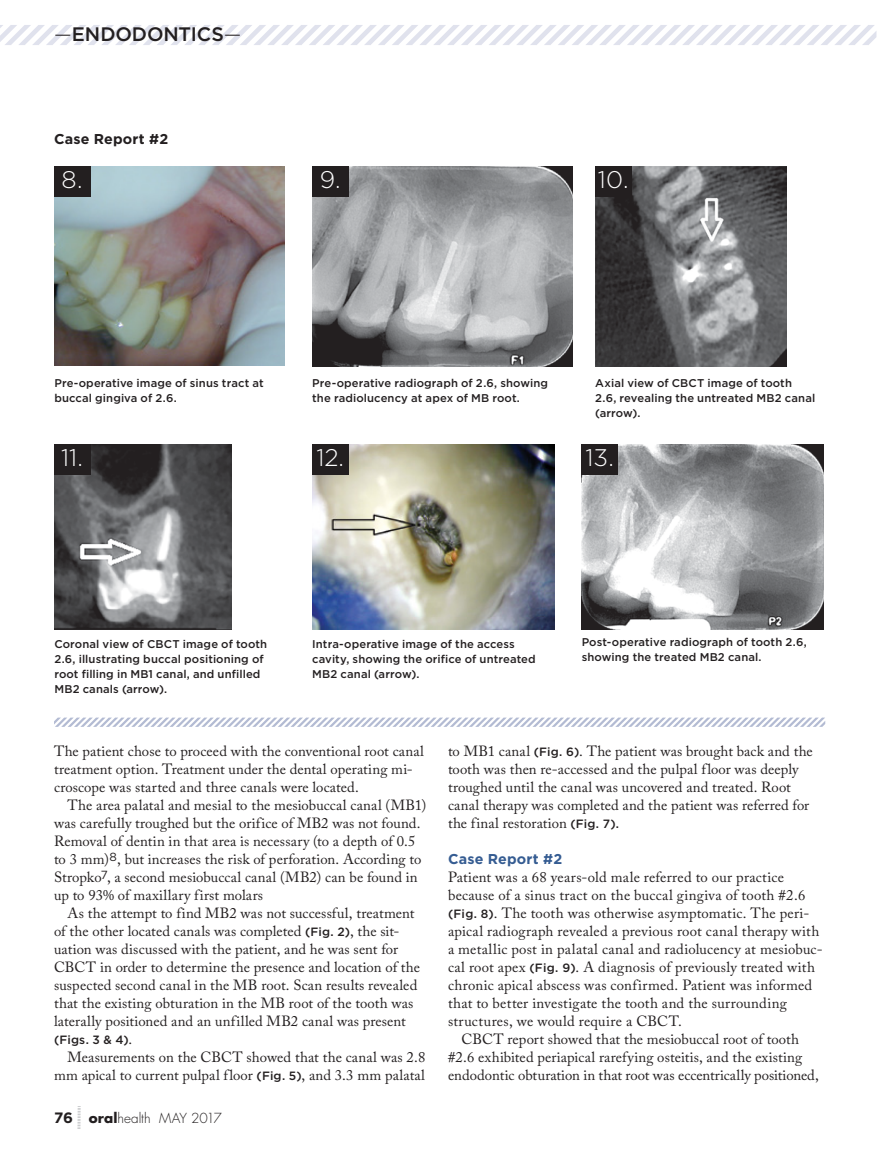
<style>
.page{position:relative;width:878px;height:1161px;background:#fff}
.page>*{position:absolute;margin:0;border:0;box-sizing:border-box;transform-origin:0 0}
.t1{font:300 24px "Gotham";color:#fff}
.t2{font:500 19.5px "Gotham";letter-spacing:-.005em;color:#231f20}
.t3{font:14.7px/18px "Adobe Caslon Pro";letter-spacing:.01em;color:#231f20}
.t4{font:700 14.25px "Gotham";letter-spacing:.015em;color:#355c92}
.t5{font:700 14.25px "Gotham";letter-spacing:.015em;color:#231f20}
.t6{font:300 13.5px "Futura Std";letter-spacing:-.005em;color:#231f20}
.t7{font:500 12px "Gotham";color:#231f20}
.t8{font:500 11.25px/15px "Gotham";letter-spacing:.01em;color:#231f20}
.s1{font-weight:300}
.s2{font-family:"Gotham";font-weight:500;font-size:12px}
.s3{font-family:"Adobe Caslon Pro";font-weight:400;font-size:14.7px}
.s4{font-family:"Gotham";font-weight:700;font-size:15px}
.s5{font-weight:700}
</style>
<div class="page">
<svg style="left:77px;top:1106px;width:4px;height:23px"></svg>
<svg style="left:0;top:25px;width:876px;height:20px"></svg>
<img style="left:595px;top:167px;width:191px;height:199px">
<img style="left:581px;top:444px;width:243px;height:185px">
<img style="left:54px;top:167px;width:230px;height:199px">
<img style="left:54px;top:444px;width:177px;height:185px">
<img style="left:312px;top:167px;width:260px;height:199px">
<img style="left:312px;top:444px;width:242px;height:185px">
<div style="left:595px;top:167px;width:36px;height:30px;background:#231f20"></div>
<div style="left:581px;top:444px;width:36px;height:30px;background:#231f20"></div>
<div style="left:54px;top:167px;width:36px;height:30px;background:#231f20"></div>
<div style="left:54px;top:444px;width:36px;height:30px;background:#231f20"></div>
<div style="left:312px;top:167px;width:36px;height:30px;background:#231f20"></div>
<div style="left:312px;top:444px;width:36px;height:30px;background:#231f20"></div>
<svg style="left:54px;top:718px;width:771px;height:9px"></svg>
<h2 class="t2" style="left:54px;top:22px;width:189px"><span class="s1">—</span>ENDODONTICS<span class="s1">—</span></h2>
<p class="t5" style="left:54px;top:130px;width:116px">Case Report #2</p>
<h1 class="t1" style="left:61px;top:165px;width:23px">8.</h1>
<h1 class="t1" style="left:320px;top:165px;width:22px">9.</h1>
<h1 class="t1" style="left:598px;top:165px;width:32px">10.</h1>
<p class="t8" style="left:54px;top:376px;width:211px">Pre-operative image of sinus tract at buccal gingiva of 2.6.</p>
<h1 class="t1" style="left:61px;top:442px;width:24px">11.</h1>
<p class="t8" style="left:312px;top:376px;width:237px">Pre-operative radiograph of 2.6, showing the radiolucency at apex of MB root.</p>
<h1 class="t1" style="left:316px;top:442px;width:29px">12.</h1>
<p class="t8" style="left:595px;top:376px;width:222px">Axial view of CBCT image of tooth<br>2.6, revealing the untreated MB2 canal (arrow).</p>
<h1 class="t1" style="left:585px;top:442px;width:30px">13.</h1>
<p class="t8" style="left:54px;top:636px;width:214px">Coronal view of CBCT image of tooth 2.6, illustrating buccal positioning of root filling in MB1 canal, and unfilled MB2 canals (arrow).</p>
<p class="t8" style="left:312px;top:636px;width:225px">Intra-operative image of the access cavity, showing the orifice of untreated<br>MB2 canal (arrow).</p>
<p class="t8" style="left:581px;top:635px;width:226px">Post-operative radiograph of tooth 2.6, showing the treated MB2 canal.</p>
<p class="t3" style="left:54px;top:742px;width:371px">The patient chose to proceed with the conventional root canal treatment option. Treatment under the dental operating mi&shy;croscope was started and three canals were located.</p>
<p class="t3" style="left:54px;top:796px;width:373px;text-indent:14px">The area palatal and mesial to the mesiobuccal canal (MB1) was carefully troughed but the orifice of MB2 was not found.<br>Removal of dentin in that area is necessary (to a depth of 0.5 to 3 mm)<sup>8</sup>, but increases the risk of perforation. According to Stropko<sup>7</sup>, a second mesiobuccal canal (MB2) can be found in up to 93% of maxillary first molars</p>
<p class="t3" style="left:54px;top:904px;width:367px;text-indent:14px">As the attempt to find MB2 was not successful, treatment of the other located canals was completed <span class="s2">(Fig. 2)</span>, the sit&shy;uation was discussed with the patient, and he was sent for CBCT in order to determine the presence and location of the suspected second canal in the MB root. Scan results revealed that the existing obturation in the MB root of the tooth was laterally positioned and an unfilled MB2 canal was present</p>
<p class="t7" style="left:54px;top:1032px;width:80px">(Figs. 3 &amp; 4)<span class="s3">.</span></p>
<p class="t3" style="left:54px;top:1048px;width:373px;text-align:right">Measurements on the CBCT showed that the canal was 2.8 mm apical to current pulpal floor <span class="s2">(Fig. 5)</span>, and 3.3 mm palatal</p>
<p class="t6" style="left:54px;top:1110px;width:169px"><span class="s4">76</span> <span class="s5">oral</span>health MAY 2017</p>
<p class="t3" style="left:448px;top:742px;width:366px">to MB1 canal <span class="s2">(Fig. 6)</span>. The patient was brought back and the tooth was then re-accessed and the pulpal floor was deeply troughed until the canal was uncovered and treated. Root canal therapy was completed and the patient was referred for the final restoration <span class="s2">(Fig. 7).</span></p>
<p class="t4" style="left:448px;top:850px;width:116px">Case Report #2</p>
<p class="t3" style="left:448px;top:868px;width:337px">Patient was a 68 years-old male referred to our practice</p>
<p class="t3" style="left:448px;top:886px;width:359px">because of a sinus tract on the buccal gingiva of tooth #2.6</p>
<p class="t3" style="left:448px;top:904px;width:363px"><span class="s2">(Fig. 8)</span>. The tooth was otherwise asymptomatic. The peri-</p>
<p class="t3" style="left:448px;top:922px;width:373px">apical radiograph revealed a previous root canal therapy with</p>
<p class="t3" style="left:448px;top:940px;width:376px">a metallic post in palatal canal and radiolucency at mesiobuc-</p>
<p class="t3" style="left:448px;top:958px;width:368px">cal root apex <span class="s2">(Fig. 9)</span>. A diagnosis of previously treated with</p>
<p class="t3" style="left:448px;top:976px;width:366px">chronic apical abscess was confirmed. Patient was informed</p>
<p class="t3" style="left:448px;top:994px;width:340px">that to better investigate the tooth and the surrounding</p>
<p class="t3" style="left:448px;top:1012px;width:235px">structures, we would require a CBCT.</p>
<p class="t3" style="left:461px;top:1030px;width:339px">CBCT report showed that the mesiobuccal root of tooth</p>
<p class="t3" style="left:448px;top:1048px;width:356px">#2.6 exhibited periapical rarefying osteitis, and the existing</p>
<p class="t3" style="left:448px;top:1066px;width:372px">endodontic obturation in that root was eccentrically positioned,</p>
</div>
